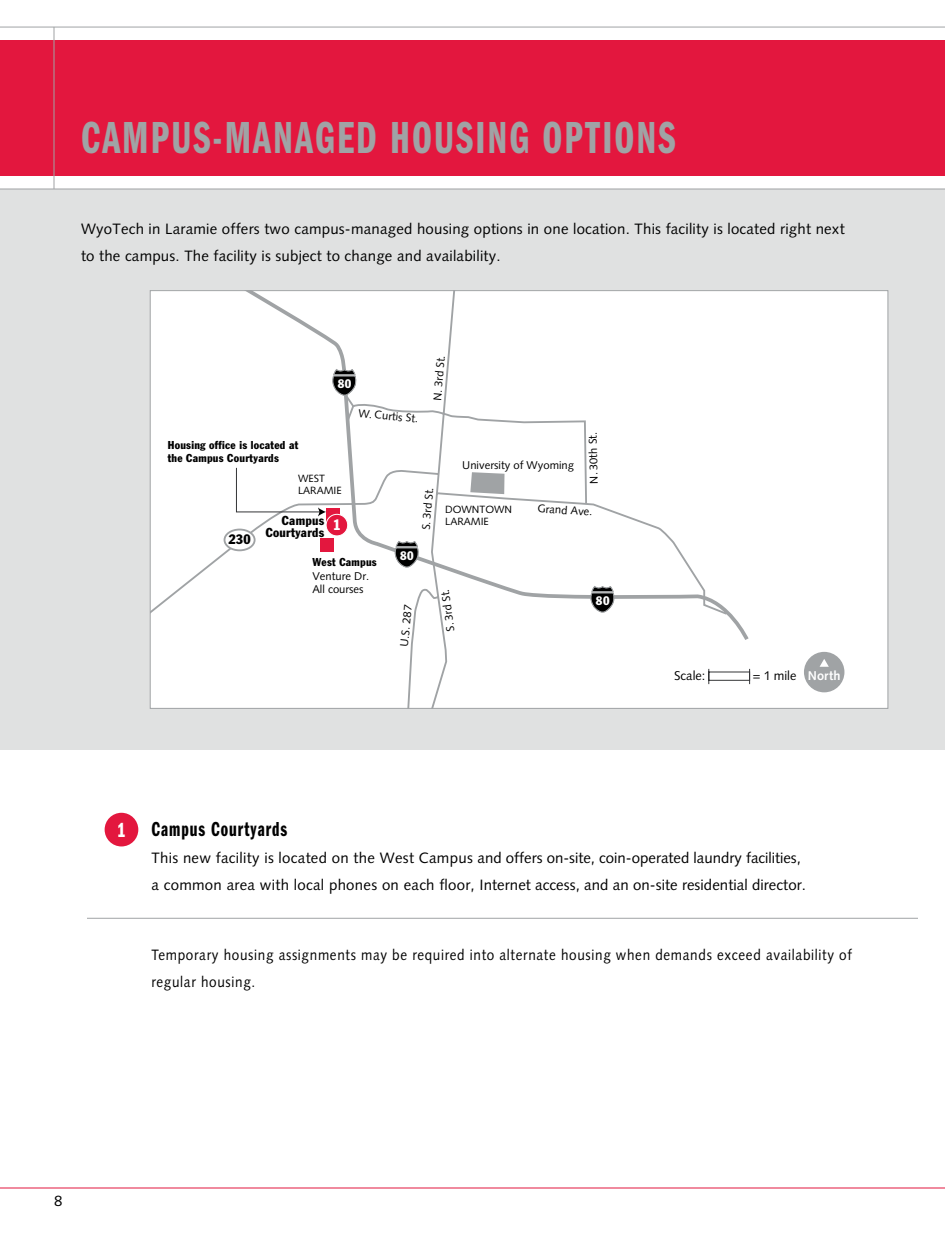
<style>
.page{position:relative;width:945px;height:1242px;background:#fff}
.page>*{position:absolute;margin:0;border:0;box-sizing:border-box;transform-origin:0 0}
.t1{font:46.5px "ITC Franklin Gothic Std Dm Cp";letter-spacing:.05em;color:#a0a3a5;scale:.9 1}
.t2{font:21px "ITC Franklin Gothic Std Dm Cp";letter-spacing:.05em;color:#000;scale:.9 1}
.t3{font:21px "ITC Franklin Gothic Std Dm Cp";color:#fff;scale:.9 1}
.t4{font:15px/27px "Syntax LT Std";letter-spacing:.015em;color:#000}
.t5{font:15px/27px "Syntax LT Std";letter-spacing:.05em;color:#000;scale:.9 1}
.t6{font:condensed 15px "Franklin Gothic";color:#fff}
.t7{font:condensed 13.5px "Franklin Gothic";color:#000}
.t8{font:12.75px "Syntax LT Std";color:#000}
.t9{font:condensed 12.75px/12px "Franklin Gothic";letter-spacing:.025em;color:#000;text-align:right}
.t10{font:condensed 12.15px "Franklin Gothic";color:#fff}
.t11{font:11.25px/13.5px "Syntax LT Std";color:#000}
.t12{font:condensed 11.25px/13.5px "Franklin Gothic";letter-spacing:.025em;color:#000}
.t13{font:10.5px/12px "Syntax LT Std";color:#000}
.s1{font-weight:700;color:#fff}
</style>
<div class="page">
<div style="left:0;top:189px;width:945px;height:560px;background:#e0e1e1"></div>
<hr style="left:0;top:1188px;width:945px;height:1px;background:#e3173e">
<div style="left:0;top:40px;width:945px;height:136px;background:#e3173e"></div>
<hr style="left:0;top:27px;width:945px;height:1px;background:#a0a3a5">
<hr style="left:0;top:189px;width:945px;height:1px;background:#a0a3a5">
<hr style="left:54px;top:27px;width:1px;height:162px;background:#a0a3a5">
<div style="left:105px;top:813px;width:33px;height:33px;background:#e3173e;border-radius:50%"></div>
<hr style="left:87px;top:918px;width:831px;height:1px;background:#a0a3a5">
<hr style="left:944px;top:733px;width:1px;height:446px;background:#000">
<div style="left:150px;top:291px;width:738px;height:417px;background:#fff"></div>
<svg style="left:152px;top:292px;width:577px;height:415px"></svg>
<div style="left:804px;top:652px;width:40px;height:40px;background:#a0a3a5;border-radius:50%"></div>
<svg style="left:820px;top:659px;width:9px;height:8px"></svg>
<svg style="left:708px;top:668px;width:43px;height:17px"></svg>
<svg style="left:470px;top:472px;width:35px;height:22px"></svg>
<div style="left:321px;top:538px;width:13px;height:14px;background:#e3173e"></div>
<div style="left:326px;top:508px;width:13px;height:14px;background:#e3173e"></div>
<div style="left:326px;top:514px;width:22px;height:22px;background:#e3173e;border:1px solid #fff;border-radius:50%"></div>
<div style="left:225px;top:530px;width:30px;height:20px;background:#fff;border-radius:50%"></div>
<div style="left:224px;top:529px;width:32px;height:22px;border:2px solid #a0a3a5;border-radius:50%"></div>
<svg style="left:331px;top:368px;width:25px;height:28px"></svg>
<svg style="left:394px;top:542px;width:25px;height:26px"></svg>
<svg style="left:589px;top:587px;width:25px;height:26px"></svg>
<svg style="left:236px;top:467px;width:90px;height:49px"></svg>
<h1 class="t1" style="left:81px;top:112px;width:662px">CAMPUS-MANAGED HOUSING OPTIONS</h1>
<p class="t4" style="left:81px;top:215px;width:765px">WyoTech in Laramie offers two campus-managed housing options in one location. This facility is located right next to the campus. The facility is subject to change and availability.</p>
<p class="t10" style="left:338px;top:376px;width:15px">80</p>
<p class="t11" style="left:359px;top:406px;width:61px;rotate:5deg">W. Curtis St.</p>
<p class="t11" style="left:430px;top:400px;width:47px;rotate:-85deg">N. 3rd St.</p>
<p class="t12" style="left:168px;top:438px;width:132px">Housing office is located at the Campus Courtyards</p>
<p class="t7" style="left:228px;top:531px;width:24px">230</p>
<p class="t13" style="left:298px;top:473px;width:45px">WEST<br>LARAMIE</p>
<p class="t9" style="left:266px;top:514px;width:60px">Campus<br>Courtyards</p>
<p class="t6" style="left:333px;top:516px;width:10px">1</p>
<p class="t12" style="left:312px;top:555px;width:66px">West Campus</p>
<p class="t11" style="left:312px;top:569px;width:58px">Venture Dr.<br>All courses</p>
<p class="t11" style="left:419px;top:529px;width:44px;rotate:-85deg">S. 3rd St.</p>
<p class="t10" style="left:400px;top:548px;width:15px">80</p>
<p class="t11" style="left:462px;top:458px;width:113px">University of Wyoming</p>
<p class="t11" style="left:587px;top:484px;width:53px;rotate:-91deg">N. 30th St.</p>
<p class="t13" style="left:445px;top:504px;width:69px">DOWNTOWN<br>LARAMIE</p>
<p class="t11" style="left:538px;top:501px;width:57px;rotate:4deg">Grand Ave.</p>
<p class="t11" style="left:397px;top:646px;width:43px;rotate:-84deg">U.S. 287</p>
<p class="t11" style="left:444px;top:632px;width:44px;rotate:-98deg">S. 3rd St.</p>
<p class="t10" style="left:596px;top:593px;width:15px">80</p>
<p class="t8" style="left:674px;top:668px;width:33px">Scale:</p>
<p class="t8" style="left:753px;top:668px;width:89px">= 1 mile <span class="s1">North</span></p>
<h2 class="t3" style="left:118px;top:818px;width:10px">1</h2>
<h2 class="t2" style="left:152px;top:817px;width:152px">Campus Courtyards</h2>
<p class="t4" style="left:152px;top:844px;width:656px">This new facility is located on the West Campus and offers on-site, coin-operated laundry facilities, a common area with local phones on each floor, Internet access, and an on-site residential director.</p>
<p class="t5" style="left:152px;top:941px;width:780px">Temporary housing assignments may be required into alternate housing when demands exceed availability of regular housing.</p>
<p class="t4" style="left:54px;top:1187px;width:10px">8</p>
</div>
